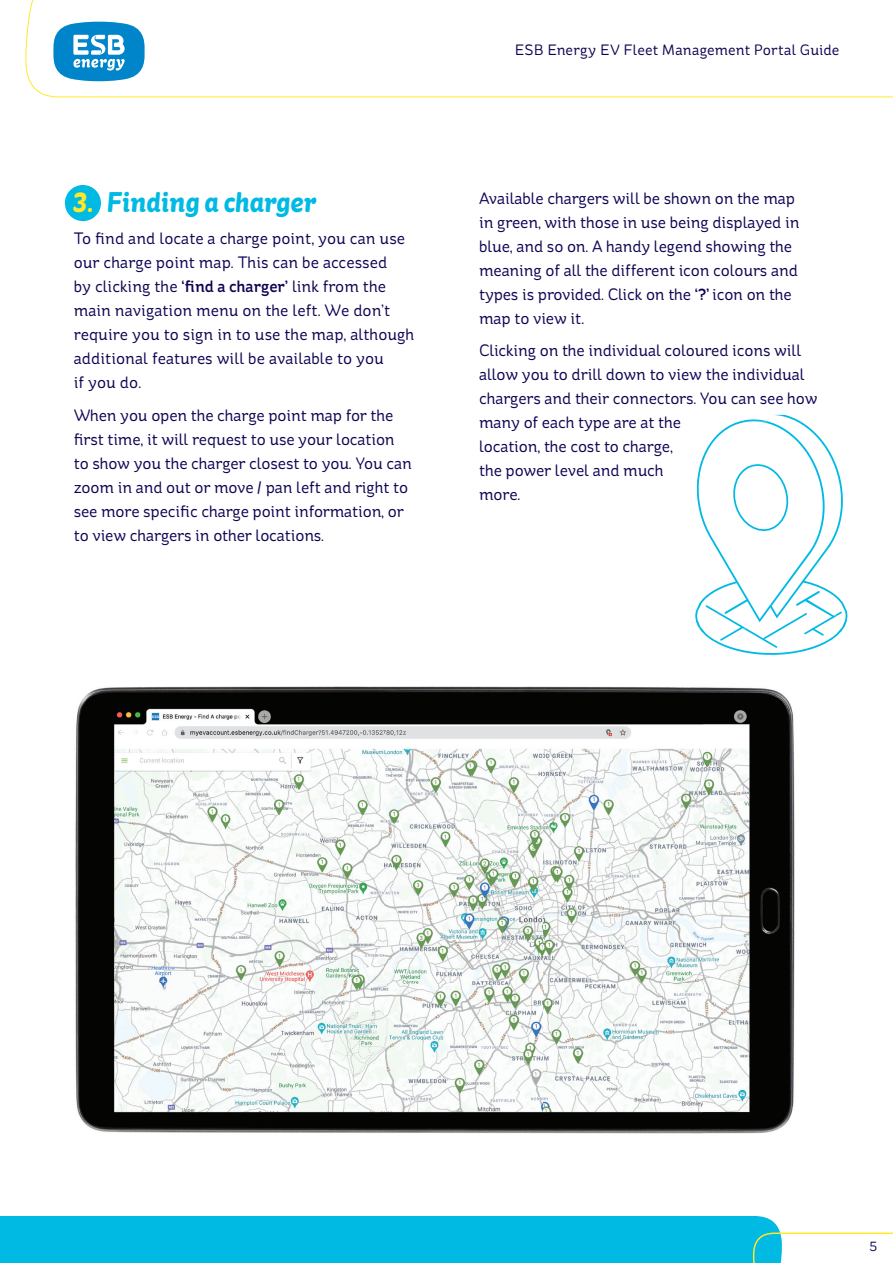
<style>
.page{position:relative;width:893px;height:1263px;background:#fff}
.page>*{position:absolute;margin:0;border:0;box-sizing:border-box;transform-origin:0 0}
.t1{font:italic 700 28.5px "St Ryde";color:#00bae4}
.t2{font:16.5px/24px "St Ryde";letter-spacing:-.01em;color:#0c0452}
.t3{font:15px "St Ryde";letter-spacing:.01em;color:#0c0452}
.t4{font:13.5px "St Ryde";color:#0c0452}
.s1{color:#ffe82a}
.s2{font-weight:500}
</style>
<div class="page">
<svg style="left:695px;top:415px;width:152px;height:238px"></svg>
<svg style="left:0;top:1216px;width:893px;height:47px"></svg>
<svg style="left:25px;top:0;width:868px;height:98px"></svg>
<svg style="left:53px;top:22px;width:92px;height:59px"></svg>
<img style="left:75px;top:686px;width:720px;height:448px">
<div style="left:65px;top:185px;width:36px;height:36px;background:#00bae4;border-radius:50%"></div>
<h1 class="t1" style="left:73px;top:185px;width:244px"><span class="s1">3.</span> Finding a charger</h1>
<p class="t2" style="left:74px;top:227px;width:342px">To find and locate a charge point, you can use our charge point map. This can be accessed<br>by clicking the <span class="s2">‘find a charger’</span> link from the main navigation menu on the left. We don’t require you to sign in to use the map, although additional features will be available to you<br>if you do.</p>
<p class="t2" style="left:74px;top:403px;width:339px">When you open the charge point map for the first time, it will request to use your location to show you the charger closest to you. You can zoom in and out or move / pan left and right to see more specific charge point information, or to view chargers in other locations.</p>
<p class="t3" style="left:515px;top:41px;width:326px">ESB Energy EV Fleet Management Portal Guide</p>
<p class="t2" style="left:479px;top:186px;width:322px">Available chargers will be shown on the map in green, with those in use being displayed in blue, and so on. A handy legend showing the meaning of all the different icon colours and types is provided. Click on the <span class="s2">‘?’</span> icon on the map to view it.</p>
<p class="t2" style="left:479px;top:339px;width:340px">Clicking on the individual coloured icons will allow you to drill down to view the individual chargers and their connectors. You can see how many of each type are at the<br>location, the cost to charge,<br>the power level and much<br>more.</p>
<p class="t4" style="left:870px;top:1239px;width:9px">5</p>
</div>
